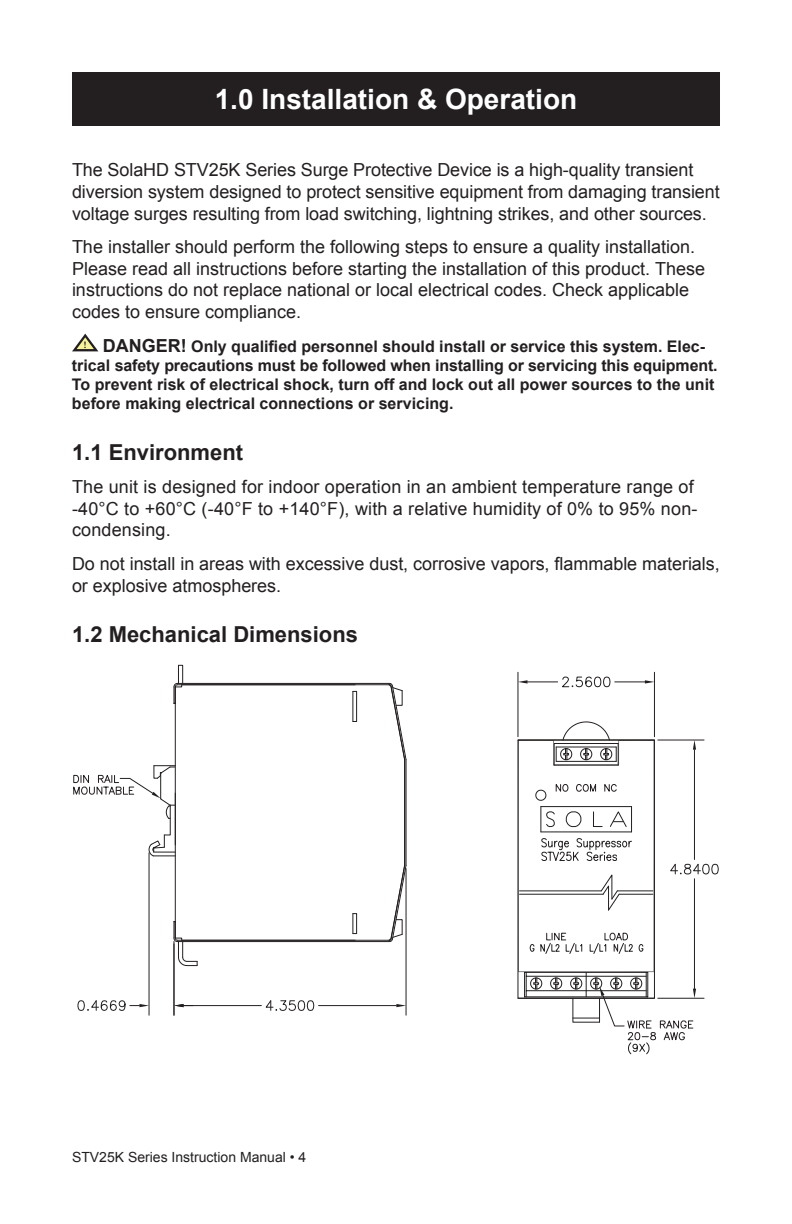
<style>
.page{position:relative;width:792px;height:1224px;background:#fff}
.page>*{position:absolute;margin:0;border:0;box-sizing:border-box;transform-origin:0 0}
.t1{font:700 28px "Arial";color:#fff}
.t2{font:700 22px "Arial";color:#231f20}
.t3{font:18px/21.6px "Arial";color:#231f20}
.t4{font:700 16px/19.2px "Arial";color:#231f20}
.t5{font:14px "Arial";color:#231f20}
.s1{font-size:18px}
</style>
<div class="page">
<div style="left:72px;top:72px;width:648px;height:54px;background:#231f20"></div>
<svg style="left:72px;top:334px;width:26px;height:17px"></svg>
<hr style="left:520px;top:890px;width:81px;height:1px;background:#231f20">
<hr style="left:520px;top:894px;width:83px;height:1px;background:#231f20">
<svg style="left:529px;top:932px;width:54px;height:22px"></svg>
<svg style="left:589px;top:932px;width:55px;height:22px"></svg>
<svg style="left:600px;top:874px;width:20px;height:37px"></svg>
<hr style="left:617px;top:890px;width:36px;height:1px;background:#231f20">
<hr style="left:619px;top:894px;width:34px;height:1px;background:#231f20">
<hr style="left:541px;top:806px;width:91px;height:1px;background:#231f20">
<hr style="left:541px;top:831px;width:91px;height:1px;background:#231f20">
<svg style="left:541px;top:838px;width:91px;height:23px"></svg>
<svg style="left:555px;top:784px;width:14px;height:8px"></svg>
<svg style="left:576px;top:784px;width:21px;height:8px"></svg>
<svg style="left:604px;top:784px;width:13px;height:8px"></svg>
<svg style="left:540px;top:807px;width:16px;height:25px"></svg>
<svg style="left:565px;top:811px;width:17px;height:16px"></svg>
<svg style="left:593px;top:811px;width:10px;height:16px"></svg>
<svg style="left:609px;top:807px;width:23px;height:25px"></svg>
<svg style="left:535px;top:789px;width:12px;height:12px"></svg>
<hr style="left:518px;top:998px;width:136px;height:1px;background:#231f20">
<hr style="left:525px;top:996px;width:123px;height:1px;background:#231f20">
<hr style="left:526px;top:990px;width:60px;height:1px;background:#231f20">
<hr style="left:526px;top:976px;width:60px;height:1px;background:#231f20">
<svg style="left:524px;top:973px;width:19px;height:24px"></svg>
<svg style="left:550px;top:977px;width:13px;height:13px"></svg>
<hr style="left:175px;top:687px;width:1px;height:251px;background:#231f20">
<hr style="left:177px;top:683px;width:213px;height:1px;background:#231f20">
<hr style="left:177px;top:941px;width:213px;height:1px;background:#231f20">
<svg style="left:184px;top:684px;width:204px;height:257px"></svg>
<svg style="left:173px;top:921px;width:25px;height:46px"></svg>
<svg style="left:173px;top:664px;width:11px;height:40px"></svg>
<hr style="left:619px;top:740px;width:35px;height:1px;background:#231f20">
<hr style="left:654px;top:740px;width:1px;height:232px;background:#231f20">
<hr style="left:518px;top:972px;width:136px;height:1px;background:#231f20">
<hr style="left:518px;top:740px;width:1px;height:232px;background:#231f20">
<hr style="left:519px;top:740px;width:35px;height:1px;background:#231f20">
<svg style="left:553px;top:721px;width:66px;height:44px"></svg>
<hr style="left:553px;top:765px;width:66px;height:1px;background:#231f20">
<svg style="left:352px;top:690px;width:6px;height:32px"></svg>
<hr style="left:352px;top:691px;width:1px;height:30px;background:#231f20">
<svg style="left:388px;top:682px;width:19px;height:261px"></svg>
<hr style="left:174px;top:941px;width:1px;height:74px;background:#231f20">
<hr style="left:406px;top:869px;width:1px;height:146px;background:#231f20">
<hr style="left:184px;top:1005px;width:77px;height:1px;background:#231f20">
<hr style="left:319px;top:1005px;width:77px;height:1px;background:#231f20">
<svg style="left:396px;top:1004px;width:10px;height:3px"></svg>
<svg style="left:265px;top:1000px;width:50px;height:11px"></svg>
<hr style="left:149px;top:853px;width:1px;height:162px;background:#231f20">
<svg style="left:174px;top:1004px;width:19px;height:3px"></svg>
<svg style="left:77px;top:999px;width:72px;height:12px"></svg>
<hr style="left:517px;top:672px;width:1px;height:65px;background:#231f20">
<hr style="left:654px;top:672px;width:1px;height:65px;background:#231f20">
<hr style="left:528px;top:681px;width:30px;height:1px;background:#231f20">
<hr style="left:615px;top:681px;width:30px;height:1px;background:#231f20">
<svg style="left:518px;top:680px;width:10px;height:4px"></svg>
<svg style="left:645px;top:680px;width:9px;height:4px"></svg>
<svg style="left:562px;top:676px;width:49px;height:12px"></svg>
<hr style="left:658px;top:740px;width:46px;height:1px;background:#231f20">
<hr style="left:658px;top:998px;width:46px;height:1px;background:#231f20">
<hr style="left:694px;top:750px;width:1px;height:110px;background:#231f20">
<hr style="left:694px;top:879px;width:1px;height:110px;background:#231f20">
<svg style="left:693px;top:740px;width:3px;height:10px"></svg>
<svg style="left:570px;top:972px;width:126px;height:83px"></svg>
<svg style="left:670px;top:863px;width:49px;height:12px"></svg>
<svg style="left:73px;top:765px;width:102px;height:92px"></svg>
<h1 class="t1" style="left:215px;top:81px;width:364px">1.0 Installation &amp; Operation</h1>
<p class="t3" style="left:72px;top:159px;width:649px">The SolaHD STV25K Series Surge Protective Device is a high-quality transient diversion system designed to protect sensitive equipment from damaging transient voltage surges resulting from load switching, lightning strikes, and other sources.</p>
<p class="t3" style="left:72px;top:236px;width:635px">The installer should perform the following steps to ensure a quality installation.<br>Please read all instructions before starting the installation of this product. These instructions do not replace national or local electrical codes. Check applicable codes to ensure compliance.</p>
<p class="t4" style="left:72px;top:337px;width:647px;text-indent:12px"><sup>!</sup> <span class="s1">DANGER!</span> Only qualified personnel should install or service this system. Elec&shy;trical safety precautions must be followed when installing or servicing this equipment.<br>To prevent risk of electrical shock, turn off and lock out all power sources to the unit before making electrical connections or servicing.</p>
<p class="t2" style="left:72px;top:437px;width:173px">1.1 Environment</p>
<p class="t3" style="left:72px;top:476px;width:627px">The unit is designed for indoor operation in an ambient temperature range of -40°C to +60°C (-40°F to +140°F), with a relative humidity of 0% to 95% non&shy;condensing.</p>
<p class="t3" style="left:72px;top:553px;width:649px">Do not install in areas with excessive dust, corrosive vapors, flammable materials, or explosive atmospheres.</p>
<p class="t2" style="left:72px;top:620px;width:288px">1.2 Mechanical Dimensions</p>
<p class="t5" style="left:72px;top:1148px;width:236px">STV25K Series Instruction Manual • 4</p>
</div>
